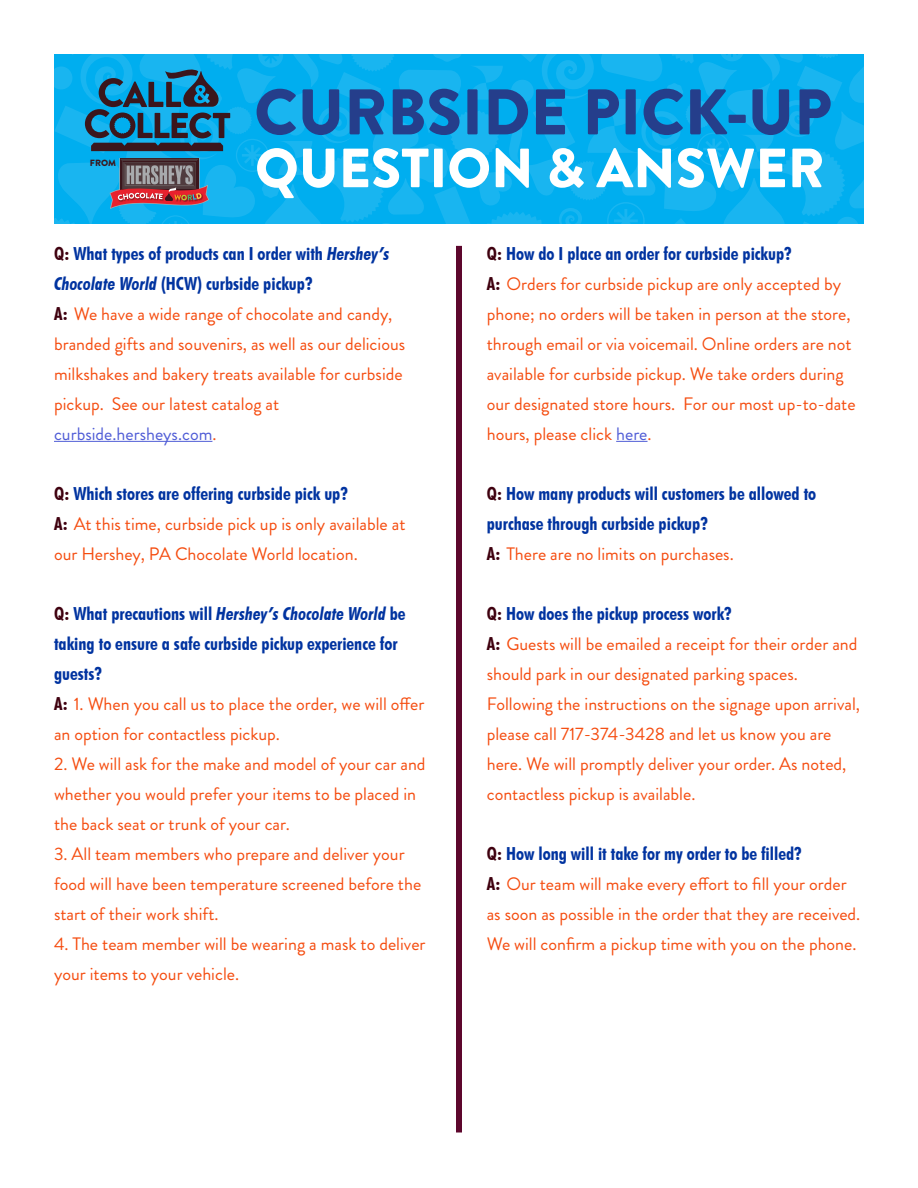
<style>
.page{position:relative;width:918px;height:1188px;background:#fff}
.page>*{position:absolute;margin:0;border:0;box-sizing:border-box;transform-origin:0 0}
.t1{font:900 64.35px "Brandon Grotesque";color:#253e8b}
.t2{font:900 55.2px "Brandon Grotesque";color:#fff}
.t3{font:18px/30px "Brandon Grotesque";color:#f54c0f}
.t4{font:700 condensed 18px/30px "Futura BT";color:#0033a0}
.t5{font:900 9px "Brandon Grotesque";color:#3b161c}
.s1{color:#3f000f}
.s2{font-style:italic}
.s3{font-family:"Futura BT";font-weight:700;font-stretch:condensed;color:#3f000f}
.s4{color:#4f5cd6}
</style>
<div class="page">
<hr style="left:54px;top:441px;width:158px;height:1px;background:#4f5cd6">
<div style="left:456px;top:246px;width:6px;height:886px;background:#5d072d"></div>
<svg style="left:54px;top:55px;width:810px;height:169px;background:#0fa8e3"></svg>
<hr style="left:616px;top:441px;width:32px;height:1px;background:#4f5cd6">
<p class="t5" style="left:90px;top:156px;width:28px">FROM</p>
<h1 class="t1" style="left:254px;top:67px;width:579px">CURBSIDE PICK-UP</h1>
<h2 class="t2" style="left:255px;top:129px;width:571px">QUESTION &amp; ANSWER</h2>
<p class="t4" style="left:54px;top:238px;width:337px"><span class="s1">Q:</span> What types of products can I order with <span class="s2">Hershey’s<br>Chocolate World</span> (HCW) curbside pickup?</p>
<p class="t3" style="left:54px;top:299px;width:353px"><span class="s3">A:</span> We have a wide range of chocolate and candy, branded gifts and souvenirs, as well as our delicious milkshakes and bakery treats available for curbside pickup. See our latest catalog at <span class="s4">curbside.hersheys.com</span>.</p>
<p class="t4" style="left:54px;top:478px;width:296px"><span class="s1">Q:</span> Which stores are offering curbside pick up?</p>
<p class="t3" style="left:54px;top:509px;width:353px"><span class="s3">A:</span> At this time, curbside pick up is only available at our Hershey, PA Chocolate World location.</p>
<p class="t4" style="left:54px;top:598px;width:353px"><span class="s1">Q:</span> What precautions will <span class="s2">Hershey’s Chocolate World</span> be taking to ensure a safe curbside pickup experience for guests?</p>
<p class="t3" style="left:54px;top:689px;width:372px"><span class="s3">A:</span> 1. When you call us to place the order, we will offer an option for contactless pickup.</p>
<p class="t3" style="left:54px;top:749px;width:373px">2. We will ask for the make and model of your car and whether you would prefer your items to be placed in the back seat or trunk of your car.</p>
<p class="t3" style="left:54px;top:839px;width:369px">3. All team members who prepare and deliver your food will have been temperature screened before the start of their work shift.</p>
<p class="t3" style="left:54px;top:929px;width:373px">4. The team member will be wearing a mask to deliver your items to your vehicle.</p>
<p class="t4" style="left:487px;top:238px;width:307px"><span class="s1">Q:</span> How do I place an order for curbside pickup?</p>
<p class="t3" style="left:487px;top:269px;width:370px"><span class="s3">A:</span> Orders for curbside pickup are only accepted by phone; no orders will be taken in person at the store, through email or via voicemail. Online orders are not available for curbside pickup. We take orders during our designated store hours. For our most up-to-date hours, please click <span class="s4">here</span>.</p>
<p class="t4" style="left:487px;top:478px;width:331px"><span class="s1">Q:</span> How many products will customers be allowed to purchase through curbside pickup?</p>
<p class="t3" style="left:487px;top:539px;width:249px"><span class="s3">A:</span> There are no limits on purchases.</p>
<p class="t4" style="left:487px;top:598px;width:247px"><span class="s1">Q:</span> How does the pickup process work?</p>
<p class="t3" style="left:487px;top:629px;width:375px"><span class="s3">A:</span> Guests will be emailed a receipt for their order and should park in our designated parking spaces.<br>Following the instructions on the signage upon arrival, please call 717-374-3428 and let us know you are here. We will promptly deliver your order. As noted, contactless pickup is available.</p>
<p class="t4" style="left:487px;top:838px;width:317px"><span class="s1">Q:</span> How long will it take for my order to be filled?</p>
<p class="t3" style="left:487px;top:869px;width:375px"><span class="s3">A:</span> Our team will make every effort to fill your order as soon as possible in the order that they are received.<br>We will confirm a pickup time with you on the phone.</p>
</div>
